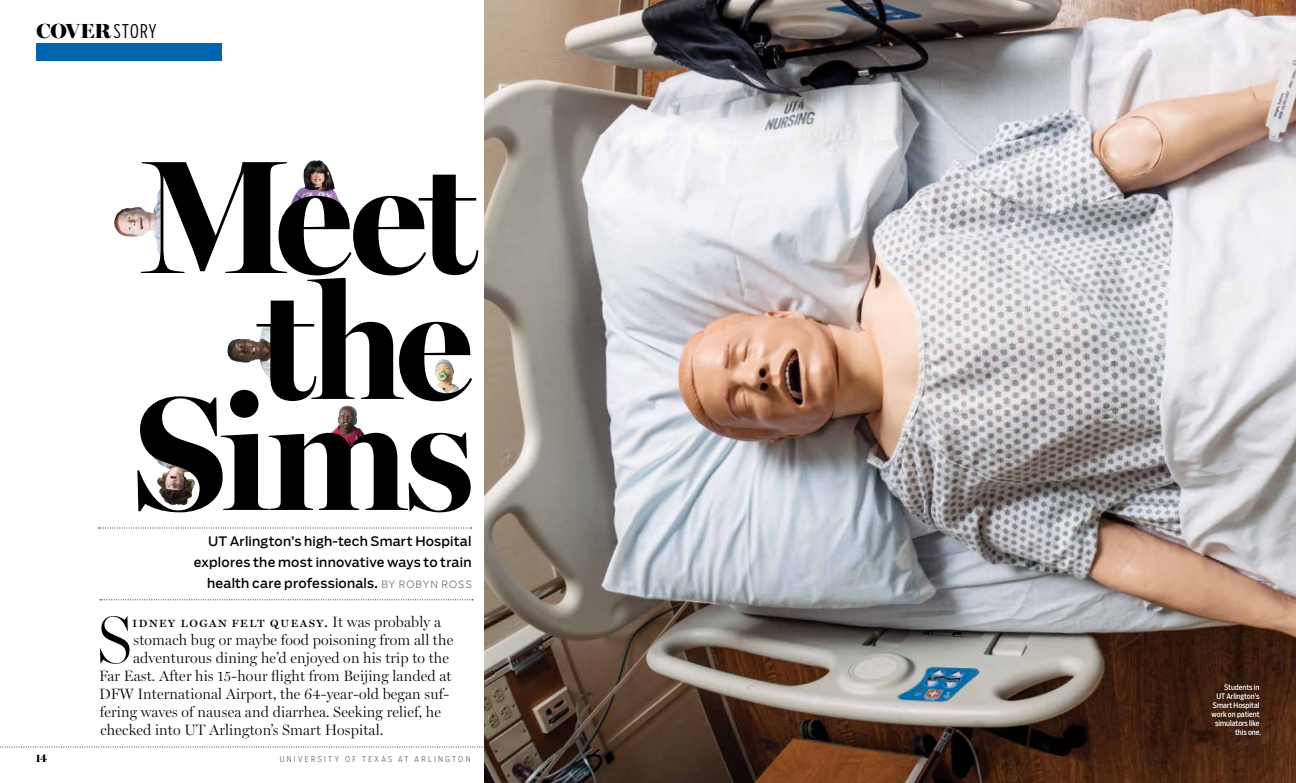
<style>
.page{position:relative;width:1296px;height:783px;background:#fff}
.page>*{position:absolute;margin:0;border:0;box-sizing:border-box;transform-origin:0 0}
.t1{font:700 162.3px/125.9px "Miller Banner";letter-spacing:-.03em;color:#000;text-align:right}
.t2{font:300 67.7px "Miller Banner";color:#000}
.t3{font:900 20.5px "Miller Banner";letter-spacing:-.015em;color:#000}
.t4{font:300 15px "Miller Display";letter-spacing:.01em;color:#000}
.t5{font:15px "Miller Display Roman SC";letter-spacing:.06em;color:#000}
.t6{font:13px/21px "Salvo Sans";letter-spacing:.015em;color:#000;text-align:right}
.t7{font:600 12px "Miller Banner";color:#000}
.t8{font:300 8px "Salvo Sans Cond";letter-spacing:.295em;color:#636466}
.t9{font:7.5px/9px "Salvo Sans Cond";letter-spacing:-.005em;color:#fff;text-align:right}
.s1{font-family:"Salvo Sans Extra Cond";font-weight:300;font-size:18.8px}
.s2{font-weight:300;font-size:10px;color:#6d6e71}
.s3{font-family:"Miller Display";font-weight:300}
</style>
<div class="page">
<img style="left:328px;top:405px;width:39px;height:42px">
<svg style="left:340px;top:438px;width:27px;height:9px"></svg>
<img style="left:291px;top:160px;width:50px;height:47px">
<img style="left:227px;top:326px;width:50px;height:52px">
<img style="left:427px;top:359px;width:32px;height:34px">
<svg style="left:0;top:747px;width:483px;height:1px"></svg>
<svg style="left:100px;top:599px;width:373px;height:1px"></svg>
<svg style="left:99px;top:528px;width:373px;height:1px"></svg>
<img style="left:484px;top:0;width:812px;height:783px">
<div style="left:36px;top:44px;width:186px;height:18px;background:#0064b1"></div>
<img style="left:114px;top:188px;width:48px;height:67px">
<img style="left:149px;top:453px;width:55px;height:52px">
<svg style="left:298px;top:198px;width:38px;height:9px"></svg>
<h3 class="t3" style="left:36px;top:19px;width:121px">COVER<span class="s1">STORY</span></h3>
<h1 class="t1" style="left:141px;top:153px;width:337px">Meet the</h1>
<h1 class="t1" style="left:134px;top:390px;width:341px">Sims</h1>
<p class="t6" style="left:194px;top:531px;width:280px">UT Arlington’s high-tech Smart Hospital explores the most innovative ways to train health care professionals. <span class="s2">BY ROBYN ROSS</span></p>
<h2 class="t2" style="left:97px;top:599px;width:37px">S</h2>
<p class="t5" style="left:132px;top:613px;width:310px">idney logan felt queasy. <span class="s3">It was probably a</span></p>
<p class="t4" style="left:133px;top:631px;width:321px">stomach bug or maybe food poisoning from all the</p>
<p class="t4" style="left:133px;top:649px;width:317px">adventurous dining he’d enjoyed on his trip to the</p>
<p class="t4" style="left:99px;top:667px;width:354px">Far East. After his 15-hour flight from Beijing landed at</p>
<p class="t4" style="left:99px;top:685px;width:352px">DFW International Airport, the 64-year-old began suf-</p>
<p class="t4" style="left:100px;top:703px;width:343px">fering waves of nausea and diarrhea. Seeking relief, he</p>
<p class="t4" style="left:100px;top:721px;width:284px">checked into UT Arlington’s Smart Hospital.</p>
<p class="t7" style="left:36px;top:751px;width:13px">14</p>
<p class="t8" style="left:280px;top:754px;width:192px">UNIVERSITY OF TEXAS AT ARLINGTON</p>
<p class="t9" style="left:1212px;top:683px;width:51px">Students in<br>UT Arlington’s<br>Smart Hospital work on patient simulators like this one.</p>
</div>
